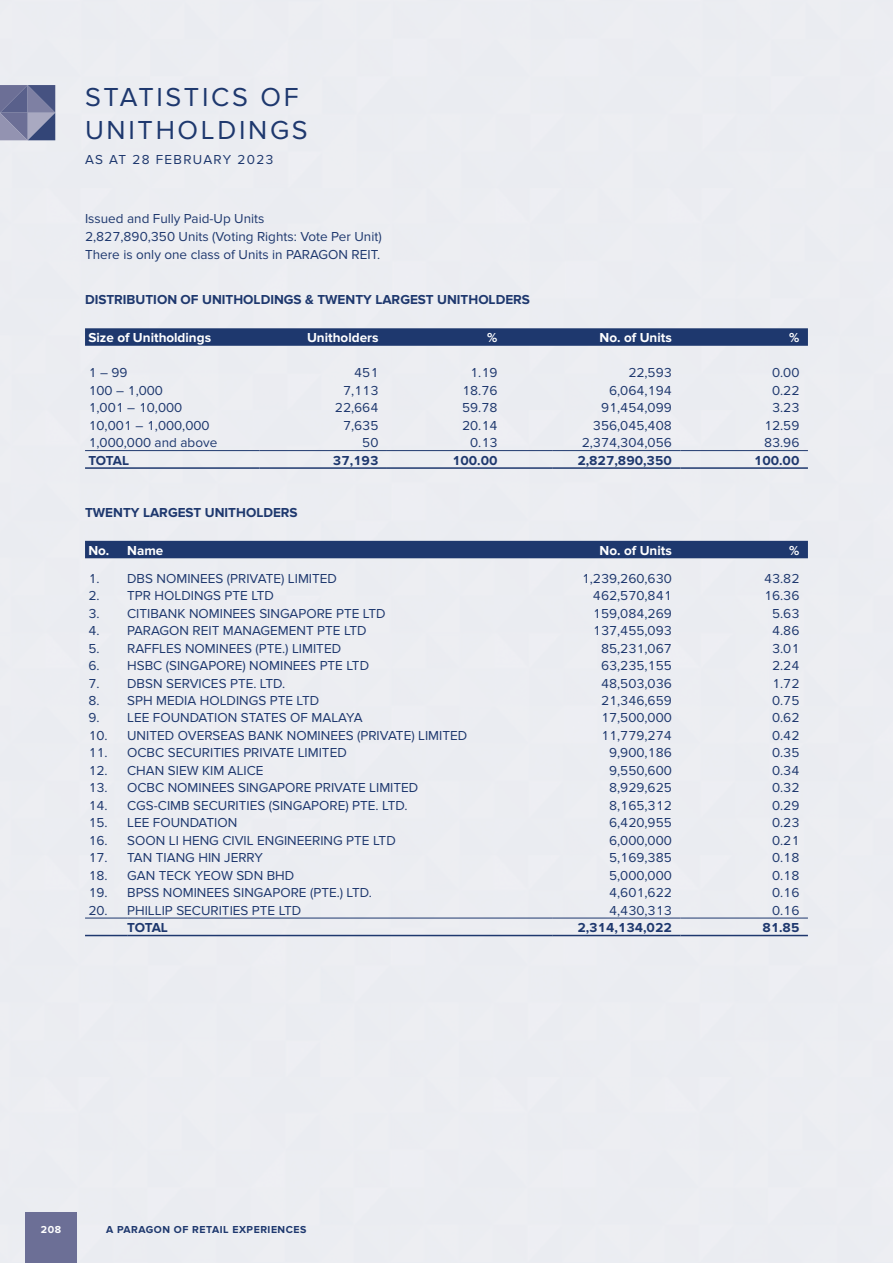
<style>
.page{position:relative;width:893px;height:1263px;background:#fff}
.page>*{position:absolute;margin:0;border:0;box-sizing:border-box;transform-origin:0 0}
.t1{font:27px/33px "Proxima Nova";letter-spacing:.1em;color:#1e386e}
.t2{font:13.5px/18px "Proxima Nova";color:#1e386e}
.t3{font:700 13.5px "Proxima Nova";color:#1e386e}
.t4{font:700 13.5px "Proxima Nova";color:#fff}
.t5{font:13.5px "Proxima Nova";letter-spacing:.1em;color:#1e386e}
.t6{font:700 10.5px "Proxima Nova";letter-spacing:.05em;color:#1e386e}
.t7{font:700 10.5px "Proxima Nova";color:#fff}
</style>
<div class="page">
<svg style="left:0;top:85px;width:55px;height:55px;background:#6e7499"></svg>
<div style="left:26px;top:1212px;width:51px;height:51px;background:#6c6f96"></div>
<svg style="left:85px;top:328px;width:723px;height:18px;background:#233d71"></svg>
<hr style="left:85px;top:450px;width:174px;height:1px;background:#1e386e">
<hr style="left:259px;top:450px;width:128px;height:1px;background:#1e386e">
<hr style="left:387px;top:450px;width:166px;height:1px;background:#1e386e">
<hr style="left:553px;top:450px;width:127px;height:1px;background:#1e386e">
<hr style="left:680px;top:450px;width:128px;height:1px;background:#1e386e">
<hr style="left:85px;top:467px;width:174px;height:2px;background:#1e386e">
<hr style="left:259px;top:467px;width:128px;height:2px;background:#1e386e">
<hr style="left:387px;top:467px;width:166px;height:2px;background:#1e386e">
<hr style="left:553px;top:467px;width:127px;height:2px;background:#1e386e">
<hr style="left:680px;top:467px;width:128px;height:2px;background:#1e386e">
<div style="left:85px;top:541px;width:723px;height:17px;background:#1e386e"></div>
<hr style="left:85px;top:918px;width:42px;height:1px;background:#1e386e">
<hr style="left:127px;top:918px;width:426px;height:1px;background:#1e386e">
<hr style="left:553px;top:918px;width:127px;height:1px;background:#1e386e">
<hr style="left:680px;top:918px;width:128px;height:1px;background:#1e386e">
<hr style="left:85px;top:935px;width:42px;height:1px;background:#1e386e">
<hr style="left:127px;top:935px;width:426px;height:1px;background:#1e386e">
<hr style="left:553px;top:935px;width:127px;height:1px;background:#1e386e">
<hr style="left:680px;top:935px;width:128px;height:1px;background:#1e386e">
<h1 class="t1" style="left:85px;top:81px;width:224px">STATISTICS OF<br>UNITHOLDINGS</h1>
<p class="t5" style="left:85px;top:152px;width:190px">AS AT 28 FEBRUARY 2023</p>
<p class="t2" style="left:85px;top:210px;width:298px">Issued and Fully Paid-Up Units<br>2,827,890,350 Units (Voting Rights: Vote Per Unit)<br>There is only one class of Units in PARAGON REIT.</p>
<p class="t3" style="left:85px;top:292px;width:446px">DISTRIBUTION OF UNITHOLDINGS &amp; TWENTY LARGEST UNITHOLDERS</p>
<p class="t4" style="left:88px;top:330px;width:124px">Size of Unitholdings</p>
<p class="t4" style="left:307px;top:330px;width:73px">Unitholders</p>
<p class="t4" style="left:487px;top:330px;width:12px">%</p>
<p class="t4" style="left:600px;top:330px;width:74px">No. of Units</p>
<p class="t4" style="left:789px;top:330px;width:12px">%</p>
<p class="t2" style="left:88px;top:364px;width:41px">1 – 99</p>
<p class="t2" style="left:354px;top:364px;width:26px">451</p>
<p class="t2" style="left:470px;top:364px;width:29px">1.19</p>
<p class="t2" style="left:628px;top:364px;width:45px">22,593</p>
<p class="t2" style="left:772px;top:364px;width:29px">0.00</p>
<p class="t2" style="left:88px;top:381px;width:76px">100 – 1,000</p>
<p class="t2" style="left:343px;top:381px;width:37px">7,113</p>
<p class="t2" style="left:462px;top:381px;width:37px">18.76</p>
<p class="t2" style="left:609px;top:381px;width:64px">6,064,194</p>
<p class="t2" style="left:772px;top:381px;width:29px">0.22</p>
<p class="t2" style="left:88px;top:399px;width:95px">1,001 – 10,000</p>
<p class="t2" style="left:335px;top:399px;width:45px">22,664</p>
<p class="t2" style="left:462px;top:399px;width:37px">59.78</p>
<p class="t2" style="left:601px;top:399px;width:72px">91,454,099</p>
<p class="t2" style="left:772px;top:399px;width:29px">3.23</p>
<p class="t2" style="left:88px;top:416px;width:123px">10,001 – 1,000,000</p>
<p class="t2" style="left:343px;top:416px;width:37px">7,635</p>
<p class="t2" style="left:462px;top:416px;width:37px">20.14</p>
<p class="t2" style="left:593px;top:416px;width:80px">356,045,408</p>
<p class="t2" style="left:764px;top:416px;width:37px">12.59</p>
<p class="t2" style="left:88px;top:434px;width:130px">1,000,000 and above</p>
<p class="t2" style="left:362px;top:434px;width:18px">50</p>
<p class="t2" style="left:470px;top:434px;width:29px">0.13</p>
<p class="t2" style="left:582px;top:434px;width:92px">2,374,304,056</p>
<p class="t2" style="left:764px;top:434px;width:37px">83.96</p>
<p class="t3" style="left:88px;top:452px;width:42px">TOTAL</p>
<p class="t3" style="left:333px;top:452px;width:47px">37,193</p>
<p class="t3" style="left:452px;top:452px;width:47px">100.00</p>
<p class="t3" style="left:577px;top:452px;width:96px">2,827,890,350</p>
<p class="t3" style="left:754px;top:452px;width:47px">100.00</p>
<p class="t3" style="left:85px;top:504px;width:214px">TWENTY LARGEST UNITHOLDERS</p>
<p class="t4" style="left:88px;top:543px;width:76px">No. Name</p>
<p class="t4" style="left:600px;top:543px;width:74px">No. of Units</p>
<p class="t4" style="left:789px;top:543px;width:12px">%</p>
<p class="t2" style="left:88px;top:569px;width:250px">1. DBS NOMINEES (PRIVATE) LIMITED</p>
<p class="t2" style="left:582px;top:569px;width:92px">1,239,260,630</p>
<p class="t2" style="left:764px;top:569px;width:37px">43.82</p>
<p class="t2" style="left:88px;top:587px;width:187px">2. TPR HOLDINGS PTE LTD</p>
<p class="t2" style="left:593px;top:587px;width:80px">462,570,841</p>
<p class="t2" style="left:764px;top:587px;width:37px">16.36</p>
<p class="t2" style="left:88px;top:604px;width:299px">3. CITIBANK NOMINEES SINGAPORE PTE LTD</p>
<p class="t2" style="left:593px;top:604px;width:80px">159,084,269</p>
<p class="t2" style="left:772px;top:604px;width:29px">5.63</p>
<p class="t2" style="left:88px;top:622px;width:280px">4. PARAGON REIT MANAGEMENT PTE LTD</p>
<p class="t2" style="left:593px;top:622px;width:80px">137,455,093</p>
<p class="t2" style="left:772px;top:622px;width:29px">4.86</p>
<p class="t2" style="left:88px;top:639px;width:254px">5. RAFFLES NOMINEES (PTE.) LIMITED</p>
<p class="t2" style="left:601px;top:639px;width:72px">85,231,067</p>
<p class="t2" style="left:772px;top:639px;width:29px">3.01</p>
<p class="t2" style="left:88px;top:657px;width:282px">6. HSBC (SINGAPORE) NOMINEES PTE LTD</p>
<p class="t2" style="left:601px;top:657px;width:72px">63,235,155</p>
<p class="t2" style="left:772px;top:657px;width:29px">2.24</p>
<p class="t2" style="left:88px;top:674px;width:198px">7. DBSN SERVICES PTE. LTD.</p>
<p class="t2" style="left:601px;top:674px;width:72px">48,503,036</p>
<p class="t2" style="left:772px;top:674px;width:29px">1.72</p>
<p class="t2" style="left:88px;top:692px;width:232px">8. SPH MEDIA HOLDINGS PTE LTD</p>
<p class="t2" style="left:601px;top:692px;width:72px">21,346,659</p>
<p class="t2" style="left:772px;top:692px;width:29px">0.75</p>
<p class="t2" style="left:88px;top:709px;width:276px">9. LEE FOUNDATION STATES OF MALAYA</p>
<p class="t2" style="left:601px;top:709px;width:72px">17,500,000</p>
<p class="t2" style="left:772px;top:709px;width:29px">0.62</p>
<p class="t2" style="left:88px;top:727px;width:380px">10. UNITED OVERSEAS BANK NOMINEES (PRIVATE) LIMITED</p>
<p class="t2" style="left:601px;top:727px;width:72px">11,779,274</p>
<p class="t2" style="left:772px;top:727px;width:29px">0.42</p>
<p class="t2" style="left:88px;top:744px;width:260px">11. OCBC SECURITIES PRIVATE LIMITED</p>
<p class="t2" style="left:609px;top:744px;width:64px">9,900,186</p>
<p class="t2" style="left:772px;top:744px;width:29px">0.35</p>
<p class="t2" style="left:88px;top:762px;width:177px">12. CHAN SIEW KIM ALICE</p>
<p class="t2" style="left:609px;top:762px;width:64px">9,550,600</p>
<p class="t2" style="left:772px;top:762px;width:29px">0.34</p>
<p class="t2" style="left:88px;top:779px;width:331px">13. OCBC NOMINEES SINGAPORE PRIVATE LIMITED</p>
<p class="t2" style="left:609px;top:779px;width:64px">8,929,625</p>
<p class="t2" style="left:772px;top:779px;width:29px">0.32</p>
<p class="t2" style="left:88px;top:796px;width:321px">14. CGS-CIMB SECURITIES (SINGAPORE) PTE. LTD.</p>
<p class="t2" style="left:609px;top:796px;width:64px">8,165,312</p>
<p class="t2" style="left:772px;top:796px;width:29px">0.29</p>
<p class="t2" style="left:88px;top:814px;width:150px">15. LEE FOUNDATION</p>
<p class="t2" style="left:609px;top:814px;width:64px">6,420,955</p>
<p class="t2" style="left:772px;top:814px;width:29px">0.23</p>
<p class="t2" style="left:88px;top:831px;width:309px">16. SOON LI HENG CIVIL ENGINEERING PTE LTD</p>
<p class="t2" style="left:609px;top:831px;width:64px">6,000,000</p>
<p class="t2" style="left:772px;top:831px;width:29px">0.21</p>
<p class="t2" style="left:88px;top:849px;width:176px">17. TAN TIANG HIN JERRY</p>
<p class="t2" style="left:609px;top:849px;width:64px">5,169,385</p>
<p class="t2" style="left:772px;top:849px;width:29px">0.18</p>
<p class="t2" style="left:88px;top:866px;width:207px">18. GAN TECK YEOW SDN BHD</p>
<p class="t2" style="left:609px;top:866px;width:64px">5,000,000</p>
<p class="t2" style="left:772px;top:866px;width:29px">0.18</p>
<p class="t2" style="left:88px;top:884px;width:285px">19. BPSS NOMINEES SINGAPORE (PTE.) LTD.</p>
<p class="t2" style="left:609px;top:884px;width:64px">4,601,622</p>
<p class="t2" style="left:772px;top:884px;width:29px">0.16</p>
<p class="t2" style="left:88px;top:901px;width:214px">20. PHILLIP SECURITIES PTE LTD</p>
<p class="t2" style="left:609px;top:901px;width:64px">4,430,313</p>
<p class="t2" style="left:772px;top:901px;width:29px">0.16</p>
<p class="t3" style="left:127px;top:920px;width:42px">TOTAL</p>
<p class="t3" style="left:577px;top:920px;width:96px">2,314,134,022</p>
<p class="t3" style="left:762px;top:920px;width:39px">81.85</p>
<p class="t7" style="left:41px;top:1223px;width:22px">208</p>
<p class="t6" style="left:106px;top:1223px;width:202px">A PARAGON OF RETAIL EXPERIENCES</p>
</div>
